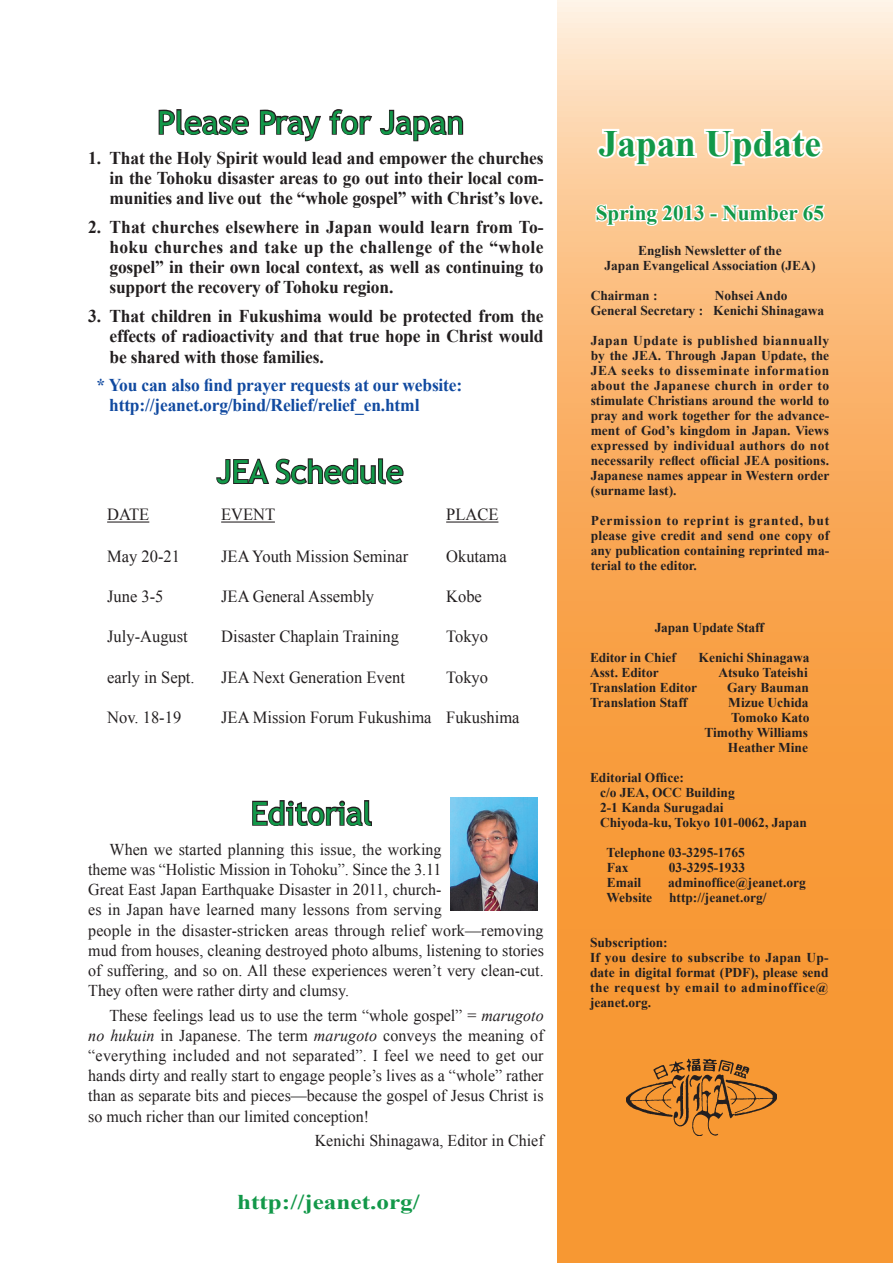
<style>
.page{position:relative;width:893px;height:1263px;background:#fff}
.page>*{position:absolute;margin:0;border:0;box-sizing:border-box;transform-origin:0 0}
.t1{font:700 37.2px "Times New Roman";color:#129849}
.t2{font:31.95px "Trebuchet MS";color:#129849}
.t3{font:700 21.3px "Times New Roman";color:#129849}
.t4{font:700 21px "Times New Roman";color:#129849;scale:1.2 1}
.t5{font:700 18px/20.2px "Times New Roman";letter-spacing:-.01em;color:#231f20;text-align:justify}
.t6{font:700 18px/20.2px "Times New Roman";letter-spacing:-.01em;color:#114aa0}
.t7{font:16.95px "Times New Roman";color:#231f20}
.t8{font:16.5px/20.2px "Times New Roman";color:#231f20}
.t9{font:700 13.5px/15px "Times New Roman";color:#231f20}
.s1{font-style:italic}
</style>
<div class="page">
<svg style="left:558px;top:0;width:335px;height:1263px;background:#f9ab5b"></svg>
<img style="left:626px;top:1059px;width:151px;height:77px">
<svg style="left:593px;top:117px;width:233px;height:61px"></svg>
<svg style="left:594px;top:202px;width:113px;height:26px"></svg>
<div style="left:709px;top:213px;width:9px;height:5px;border:3px solid #fff"></div>
<svg style="left:720px;top:201px;width:107px;height:23px"></svg>
<svg style="left:158px;top:109px;width:91px;height:27px"></svg>
<svg style="left:259px;top:109px;width:62px;height:33px"></svg>
<svg style="left:329px;top:109px;width:43px;height:26px"></svg>
<svg style="left:379px;top:109px;width:85px;height:33px"></svg>
<svg style="left:216px;top:458px;width:188px;height:27px"></svg>
<svg style="left:252px;top:800px;width:120px;height:26px"></svg>
<hr style="left:107px;top:521px;width:42px;height:2px;background:#231f20">
<hr style="left:221px;top:521px;width:54px;height:2px;background:#231f20">
<hr style="left:446px;top:521px;width:52px;height:2px;background:#231f20">
<img style="left:450px;top:797px;width:87px;height:114px">
<h2 class="t2" style="left:157px;top:102px;width:308px">Please Pray for Japan</h2>
<h3 class="t5" style="left:109px;top:147px;width:436px;text-indent:-21px">1. That the Holy Spirit would lead and empower the churches in the Tohoku disaster areas to go out into their local com&shy;munities and live out the “whole gospel” with Christ’s love.</h3>
<h3 class="t5" style="left:109px;top:216px;width:436px;text-indent:-21px">2. That churches elsewhere in Japan would learn from To&shy;hoku churches and take up the challenge of the “whole gospel” in their own local context, as well as continuing to support the recovery of Tohoku region.</h3>
<h3 class="t5" style="left:109px;top:305px;width:436px;text-indent:-21px">3. That children in Fukushima would be protected from the effects of radioactivity and that true hope in Christ would be shared with those families.</h3>
<h3 class="t6" style="left:109px;top:374px;width:355px;text-indent:-13px">* You can also find prayer requests at our website: http://jeanet.org/bind/Relief/relief_en.html</h3>
<h2 class="t2" style="left:217px;top:451px;width:188px">JEA Schedule</h2>
<p class="t7" style="left:107px;top:502px;width:44px">DATE</p>
<p class="t7" style="left:221px;top:502px;width:56px">EVENT</p>
<p class="t7" style="left:446px;top:502px;width:54px">PLACE</p>
<p class="t7" style="left:107px;top:544px;width:74px">May 20-21</p>
<p class="t7" style="left:221px;top:544px;width:189px">JEA Youth Mission Seminar</p>
<p class="t7" style="left:446px;top:544px;width:62px">Okutama</p>
<p class="t7" style="left:107px;top:584px;width:58px">June 3-5</p>
<p class="t7" style="left:221px;top:584px;width:155px">JEA General Assembly</p>
<p class="t7" style="left:446px;top:584px;width:37px">Kobe</p>
<p class="t7" style="left:107px;top:625px;width:82px">July-August</p>
<p class="t7" style="left:221px;top:625px;width:179px">Disaster Chaplain Training</p>
<p class="t7" style="left:446px;top:625px;width:43px">Tokyo</p>
<p class="t7" style="left:107px;top:665px;width:89px">early in Sept.</p>
<p class="t7" style="left:221px;top:665px;width:185px">JEA Next Generation Event</p>
<p class="t7" style="left:446px;top:665px;width:43px">Tokyo</p>
<p class="t7" style="left:107px;top:706px;width:76px">Nov. 18-19</p>
<p class="t7" style="left:221px;top:706px;width:300px">JEA Mission Forum Fukushima Fukushima</p>
<h2 class="t2" style="left:251px;top:793px;width:123px">Editorial</h2>
<p class="t8" style="left:88px;top:839px;width:457px;text-indent:21px">When we started planning this issue, the working<br>theme was “Holistic Mission in Tohoku”. Since the 3.11<br>Great East Japan Earthquake Disaster in 2011, church-<br>es in Japan have learned many lessons from serving<br>people in the disaster-stricken areas through relief work—removing mud from houses, cleaning destroyed photo albums, listening to stories of suffering, and so on. All these experiences weren’t very clean-cut.<br>They often were rather dirty and clumsy.</p>
<p class="t8" style="left:88px;top:1004px;width:457px;text-align:justify;text-indent:21px">These feelings lead us to use the term “whole gospel” = <span class="s1">marugoto no hukuin</span> in Japanese. The term <span class="s1">marugoto</span> conveys the meaning of “everything included and not separated”. I feel we need to get our hands dirty and really start to engage people’s lives as a “whole” rather than as separate bits and pieces—because the gospel of Jesus Christ is so much richer than our limited conception!</p>
<p class="t8" style="left:315px;top:1130px;width:230px">Kenichi Shinagawa, Editor in Chief</p>
<h3 class="t4" style="left:237px;top:1187px;width:154px">http://jeanet.org/</h3>
<h1 class="t1" style="left:599px;top:116px;width:224px">Japan Update</h1>
<h3 class="t3" style="left:596px;top:198px;width:230px">Spring 2013 - Number 65</h3>
<p class="t9" style="left:604px;top:242px;width:213px;text-align:center">English Newsletter of the<br>Japan Evangelical Association (JEA)</p>
<p class="t9" style="left:591px;top:287px;width:68px">Chairman :</p>
<p class="t9" style="left:591px;top:287px;width:235px;text-indent:124px">Nohsei Ando<br>General Secretary : Kenichi Shinagawa</p>
<p class="t9" style="left:591px;top:332px;width:240px;text-align:justify">Japan Update is published biannually by the JEA. Through Japan Update, the JEA seeks to disseminate information about the Japanese church in order to stimulate Christians around the world to pray and work together for the advance&shy;ment of God’s kingdom in Japan. Views expressed by individual authors do not neces-sarily reflect offi-cial JEA posi-tions.<br>Japanese names appear in Western order (surname last).</p>
<p class="t9" style="left:591px;top:512px;width:240px;text-align:justify">Permission to reprint is granted, but please give credit and send one copy of any publication containing reprinted ma&shy;terial to the editor.</p>
<p class="t9" style="left:655px;top:620px;width:111px">Japan Update Staff</p>
<p class="t9" style="left:590px;top:650px;width:87px">Editor in Chief</p>
<p class="t9" style="left:699px;top:650px;width:113px">Kenichi Shinagawa</p>
<p class="t9" style="left:590px;top:665px;width:70px">Asst. Editor</p>
<p class="t9" style="left:718px;top:665px;width:91px">Atsuko Tateishi</p>
<p class="t9" style="left:590px;top:680px;width:109px">Translation Editor</p>
<p class="t9" style="left:727px;top:680px;width:83px">Gary Bauman</p>
<p class="t9" style="left:590px;top:695px;width:99px">Translation Staff</p>
<p class="t9" style="left:704px;top:695px;width:106px;text-align:right">Mizue Uchida<br>Tomoko Kato<br>Timothy Williams<br>Heather Mine</p>
<p class="t9" style="left:600px;top:770px;width:208px;text-indent:-10px">Editorial Office:<br>c/o JEA, OCC Building<br>2-1 Kanda Surugadai<br>Chiyoda-ku, Tokyo 101-0062, Japan</p>
<p class="t9" style="left:607px;top:844px;width:140px">Telephone 03-3295-1765<br>Fax</p>
<p class="t9" style="left:669px;top:859px;width:78px">03-3295-1933</p>
<p class="t9" style="left:607px;top:874px;width:201px;text-indent:62px">adminoffice@jeanet.org<br>Website http://jeanet.org/</p>
<p class="t9" style="left:590px;top:934px;width:240px">Subscription:<br>If you desire to subscribe to Japan Up&shy;date in digital format (PDF), please send the request by email to adminoffice@ jeanet.org.</p>
<p class="t9" style="left:607px;top:874px;width:36px">Email</p>
</div>
